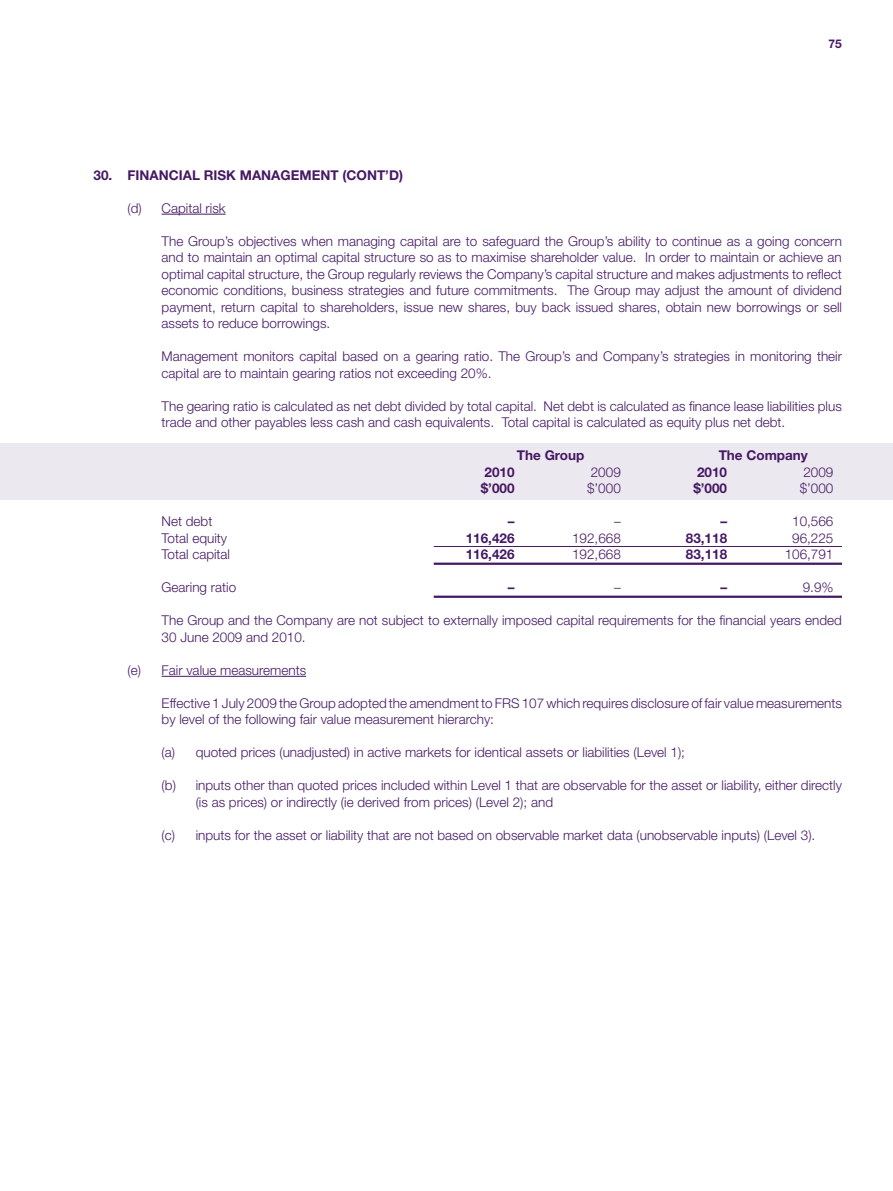
<style>
.page{position:relative;width:893px;height:1191px;background:#fff}
.page>*{position:absolute;margin:0;border:0;box-sizing:border-box;transform-origin:0 0}
.t1{font:300 13.5px/16.5px "Helvetica Neue LT Std";color:#461964}
.t2{font:700 13.5px "Helvetica Neue LT Std";color:#461964}
.t3{font:700 12px "Helvetica Neue LT Std";color:#461964}
</style>
<div class="page">
<div style="left:0;top:443px;width:893px;height:57px;background:#ece8ef"></div>
<hr style="left:162px;top:214px;width:64px;height:1px;background:#461964">
<hr style="left:434px;top:546px;width:408px;height:1px;background:#461964">
<hr style="left:434px;top:562px;width:408px;height:3px;background:#461964">
<hr style="left:434px;top:595px;width:408px;height:3px;background:#461964">
<hr style="left:162px;top:676px;width:144px;height:1px;background:#461964">
<p class="t3" style="left:829px;top:36px;width:15px">75</p>
<p class="t2" style="left:94px;top:167px;width:311px">30. FINANCIAL RISK MANAGEMENT (CONT’D)</p>
<p class="t1" style="left:128px;top:199px;width:100px">(d) Capital risk</p>
<p class="t1" style="left:162px;top:232px;width:682px;text-align:justify">The Group’s objectives when managing capital are to safeguard the Group’s ability to continue as a going concern and to maintain an optimal capital structure so as to maximise shareholder value. In order to maintain or achieve an optimal capital structure, the Group regularly reviews the Company’s capital structure and makes adjustments to reflect economic conditions, business strategies and future commitments. The Group may adjust the amount of dividend payment, return capital to shareholders, issue new shares, buy back issued shares, obtain new borrowings or sell assets to reduce borrowings.</p>
<p class="t1" style="left:162px;top:348px;width:682px">Management monitors capital based on a gearing ratio. The Group’s and Company’s strategies in monitoring their capital are to maintain gearing ratios not exceeding 20%.</p>
<p class="t1" style="left:162px;top:397px;width:682px">The gearing ratio is calculated as net debt divided by total capital. Net debt is calculated as finance lease liabilities plus trade and other payables less cash and cash equivalents. Total capital is calculated as equity plus net debt.</p>
<p class="t2" style="left:517px;top:447px;width:81px">THE GROUP T</p>
<p class="t2" style="left:727px;top:447px;width:83px">HE COMPANY</p>
<p class="t2" style="left:484px;top:463px;width:32px">2010</p>
<p class="t1" style="left:591px;top:463px;width:32px">2009</p>
<p class="t2" style="left:697px;top:463px;width:32px">2010</p>
<p class="t1" style="left:803px;top:463px;width:32px">2009</p>
<p class="t2" style="left:481px;top:480px;width:35px">$’000</p>
<p class="t1" style="left:587px;top:480px;width:35px">$’000</p>
<p class="t2" style="left:693px;top:480px;width:35px">$’000</p>
<p class="t1" style="left:800px;top:480px;width:35px">$’000</p>
<p class="t1" style="left:162px;top:513px;width:52px">Net debt</p>
<p class="t2" style="left:508px;top:513px;width:8px">–</p>
<p class="t1" style="left:614px;top:513px;width:8px">–</p>
<p class="t2" style="left:720px;top:513px;width:8px">–</p>
<p class="t1" style="left:792px;top:513px;width:43px">10,566</p>
<p class="t1" style="left:162px;top:529px;width:67px">Total equity</p>
<p class="t2" style="left:466px;top:529px;width:50px">116,426</p>
<p class="t1" style="left:572px;top:529px;width:50px">192,668</p>
<p class="t2" style="left:686px;top:529px;width:43px">83,118</p>
<p class="t1" style="left:792px;top:529px;width:43px">96,225</p>
<p class="t1" style="left:162px;top:546px;width:70px">Total capital</p>
<p class="t2" style="left:466px;top:546px;width:50px">116,426</p>
<p class="t1" style="left:572px;top:546px;width:50px">192,668</p>
<p class="t2" style="left:686px;top:546px;width:43px">83,118</p>
<p class="t1" style="left:785px;top:546px;width:50px">106,791</p>
<p class="t1" style="left:162px;top:579px;width:76px">Gearing ratio</p>
<p class="t2" style="left:508px;top:579px;width:8px">–</p>
<p class="t1" style="left:614px;top:579px;width:8px">–</p>
<p class="t2" style="left:720px;top:579px;width:8px">–</p>
<p class="t1" style="left:803px;top:579px;width:32px">9.9%</p>
<p class="t1" style="left:162px;top:612px;width:682px">The Group and the Company are not subject to externally imposed capital requirements for the financial years ended<br>30 June 2009 and 2010.</p>
<p class="t1" style="left:128px;top:661px;width:180px">(e) Fair value measurements</p>
<p class="t1" style="left:162px;top:694px;width:682px">Effective 1 July 2009 the Group adopted the amendment to FRS 107 which requires disclosure of fair value measurements by level of the following fair value measurement hierarchy:</p>
<p class="t1" style="left:162px;top:744px;width:525px">(a) quoted prices (unadjusted) in active markets for identical assets or liabilities (Level 1);</p>
<p class="t1" style="left:196px;top:777px;width:648px;text-indent:-34px">(b) inputs other than quoted prices included within Level 1 that are observable for the asset or liability, either directly (is as prices) or indirectly (ie derived from prices) (Level 2); and</p>
<p class="t1" style="left:162px;top:826px;width:655px">(c) inputs for the asset or liability that are not based on observable market data (unobservable inputs) (Level 3).</p>
</div>
